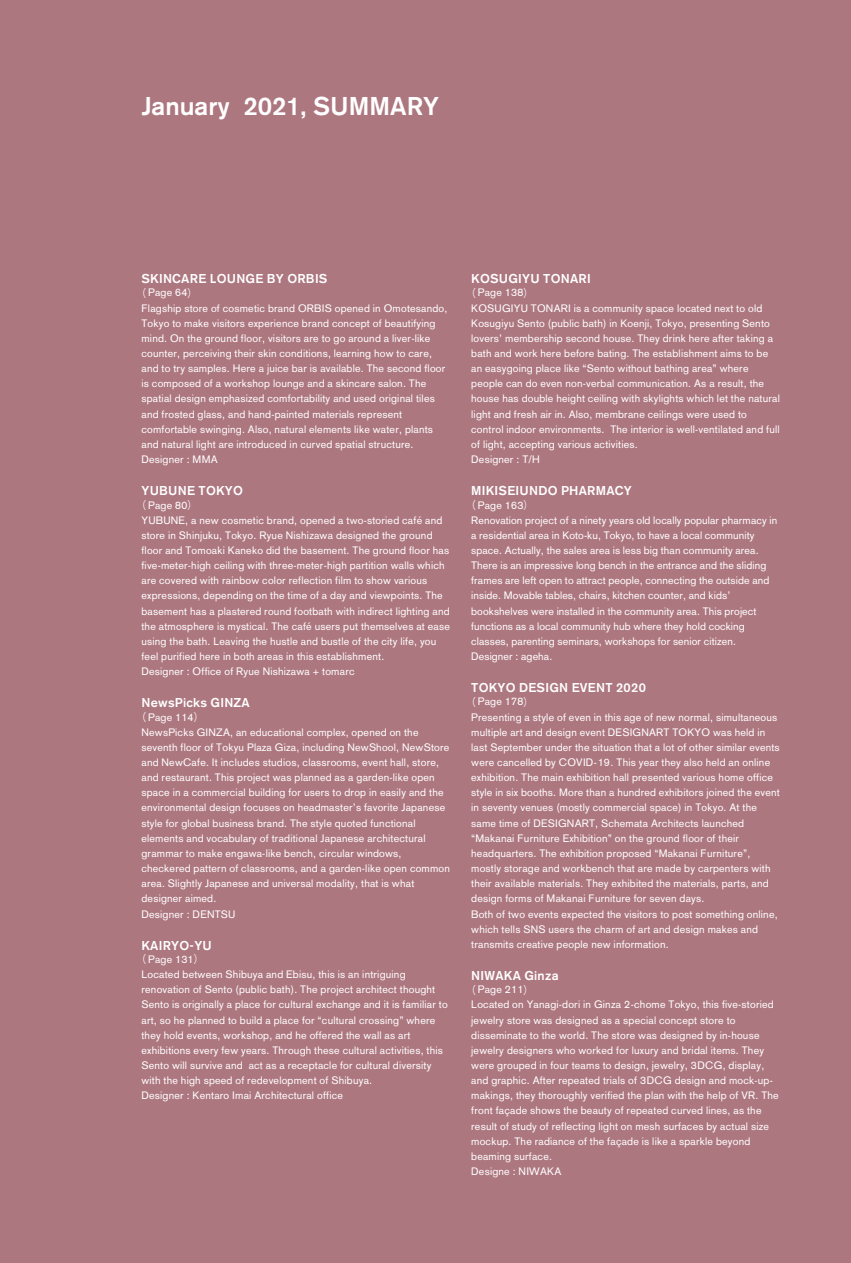
<style>
.page{position:relative;width:851px;height:1263px;background:#fff}
.page>*{position:absolute;margin:0;border:0;box-sizing:border-box;transform-origin:0 0}
.t1{font:500 25.5px "Akzidenz Grotesk BE";color:#fff}
.t2{font:500 12.75px "Akzidenz Grotesk BE";letter-spacing:.02em;color:#fff}
.t3{font:10.65px/15.1px "Akzidenz Grotesk";letter-spacing:.02em;color:#fff}
.s1{font-family:"Gothic BBB Pr 5";font-weight:500}
</style>
<div class="page">
<div style="left:0;top:0;width:850px;height:1263px;background:#ad7780"></div>
<h1 class="t1" style="left:141px;top:90px;width:299px">January 2021, SUMMARY</h1>
<p class="t2" style="left:141px;top:271px;width:187px">SKINCARE LOUNGE BY ORBIS</p>
<p class="t3" style="left:141px;top:285px;width:307px;text-indent:-6px"><span class="s1">（</span>Page 64<span class="s1">）<br></span>Flagship store of cosmetic brand ORBIS opened in Omotesando, Tokyo to make visitors experience brand concept of beautifying mind. On the ground floor, visitors are to go around a liver-like counter, perceiving their skin conditions, learning how to care, and to try samples. Here a juice bar is available. The second floor is composed of a workshop lounge and a skincare salon. The spatial design emphasized comfortability and used original tiles and frosted glass, and hand-painted materials represent comfortable swinging. Also, natural elements like water, plants and natural light are introduced in curved spatial structure.<br>Designer : MMA</p>
<p class="t2" style="left:141px;top:483px;width:103px">YUBUNE TOKYO</p>
<p class="t3" style="left:141px;top:497px;width:310px;text-indent:-6px"><span class="s1">（</span>Page 80<span class="s1">）<br></span>YUBUNE, a new cosmetic brand, opened a two-storied café and store in Shinjuku, Tokyo. Ryue Nishizawa designed the ground floor and Tomoaki Kaneko did the basement. The ground floor has five-meter-high ceiling with three-meter-high partition walls which are covered with rainbow color reflection film to show various expressions, depending on the time of a day and viewpoints. The basement has a plastered round footbath with indirect lighting and the atmosphere is mystical. The café users put themselves at ease using the bath. Leaving the hustle and bustle of the city life, you feel purified here in both areas in this establishment.<br>Designer : Office of Ryue Nishizawa + tomarc</p>
<p class="t2" style="left:141px;top:695px;width:110px">NewsPicks GINZA</p>
<p class="t3" style="left:141px;top:709px;width:310px;text-indent:-6px"><span class="s1">（</span>Page 114<span class="s1">）<br></span>NewsPicks GINZA, an educational complex, opened on the seventh floor of Tokyu Plaza Giza, including NewShool, NewStore and NewCafe. It includes studios, classrooms, event hall, store, and restaurant. This project was planned as a garden-like open space in a commercial building for users to drop in easily and the environmental design focuses on headmaster’s favorite Japanese style for global business brand. The style quoted functional elements and vocabulary of traditional Japanese architectural grammar to make engawa-like bench, circular windows, checkered pattern of classrooms, and a garden-like open common area. Slightly Japanese and universal modality, that is what designer aimed.<br>Designer : DENTSU</p>
<p class="t2" style="left:141px;top:937px;width:72px">KAIRYO-YU</p>
<p class="t3" style="left:141px;top:952px;width:308px;text-indent:-6px"><span class="s1">（</span>Page 131<span class="s1">）<br></span>Located between Shibuya and Ebisu, this is an intriguing renovation of Sento (public bath). The project architect thought Sento is originally a place for cultural exchange and it is familiar to art, so he planned to build a place for “cultural crossing” where they hold events, workshop, and he offered the wall as art exhibitions every few years. Through these cultural activities, this Sento will survive and act as a receptacle for cultural diversity with the high speed of redevelopment of Shibuya.<br>Designer : Kentaro Imai Architectural office</p>
<p class="t2" style="left:471px;top:271px;width:121px">KOSUGIYU TONARI</p>
<p class="t3" style="left:471px;top:285px;width:310px;text-indent:-6px"><span class="s1">（</span>Page 138<span class="s1">）<br></span>KOSUGIYU TONARI is a community space located next to old Kosugiyu Sento (public bath) in Koenji, Tokyo, presenting Sento lovers’ membership second house. They drink here after taking a bath and work here before bating. The establishment aims to be an easygoing place like “Sento without bathing area” where people can do even non-verbal communication. As a result, the house has double height ceiling with skylights which let the natural light and fresh air in. Also, membrane ceilings were used to control indoor environments. The interior is well-ventilated and full of light, accepting various activities.<br>Designer : T/H</p>
<p class="t2" style="left:471px;top:483px;width:162px">MIKISEIUNDO PHARMACY</p>
<p class="t3" style="left:471px;top:497px;width:307px;text-indent:-6px"><span class="s1">（</span>Page 163<span class="s1">）<br></span>Renovation project of a ninety years old locally popular pharmacy in a residential area in Koto-ku, Tokyo, to have a local community space. Actually, the sales area is less big than community area.<br>There is an impressive long bench in the entrance and the sliding frames are left open to attract people, connecting the outside and inside. Movable tables, chairs, kitchen counter, and kids’ bookshelves were installed in the community area. This project functions as a local community hub where they hold cocking classes, parenting seminars, workshops for senior citizen.<br>Designer : ageha.</p>
<p class="t2" style="left:471px;top:680px;width:176px">TOKYO DESIGN EVENT 2020</p>
<p class="t3" style="left:471px;top:694px;width:310px;text-indent:-6px"><span class="s1">（</span>Page 178<span class="s1">）<br></span>Presenting a style of even in this age of new normal, simultaneous multiple art and design event DESIGNART TOKYO was held in last September under the situation that a lot of other similar events were cancelled by COVID-19. This year they also held an online exhibition. The main exhibition hall presented various home office style in six booths. More than a hundred exhibitors joined the event in seventy venues (mostly commercial space) in Tokyo. At the same time of DESIGNART, Schemata Architects launched “Makanai Furniture Exhibition” on the ground floor of their headquarters. The exhibition proposed “Makanai Furniture”, mostly storage and workbench that are made by carpenters with their available materials. They exhibited the materials, parts, and design forms of Makanai Furniture for seven days.<br>Both of two events expected the visitors to post something online, which tells SNS users the charm of art and design makes and transmits creative people new information.</p>
<p class="t2" style="left:471px;top:968px;width:89px">NIWAKA Ginza</p>
<p class="t3" style="left:471px;top:982px;width:309px;text-indent:-6px"><span class="s1">（</span>Page 211<span class="s1">）<br></span>Located on Yanagi-dori in Ginza 2-chome Tokyo, this five-storied jewelry store was designed as a special concept store to disseminate to the world. The store was designed by in-house jewelry designers who worked for luxury and bridal items. They were grouped in four teams to design, jewelry, 3DCG, display, and graphic. After repeated trials of 3DCG design and mock-up&shy;makings, they thoroughly verified the plan with the help of VR. The front façade shows the beauty of repeated curved lines, as the result of study of reflecting light on mesh surfaces by actual size mockup. The radiance of the façade is like a sparkle beyond beaming surface.<br>Designe : NIWAKA</p>
</div>
